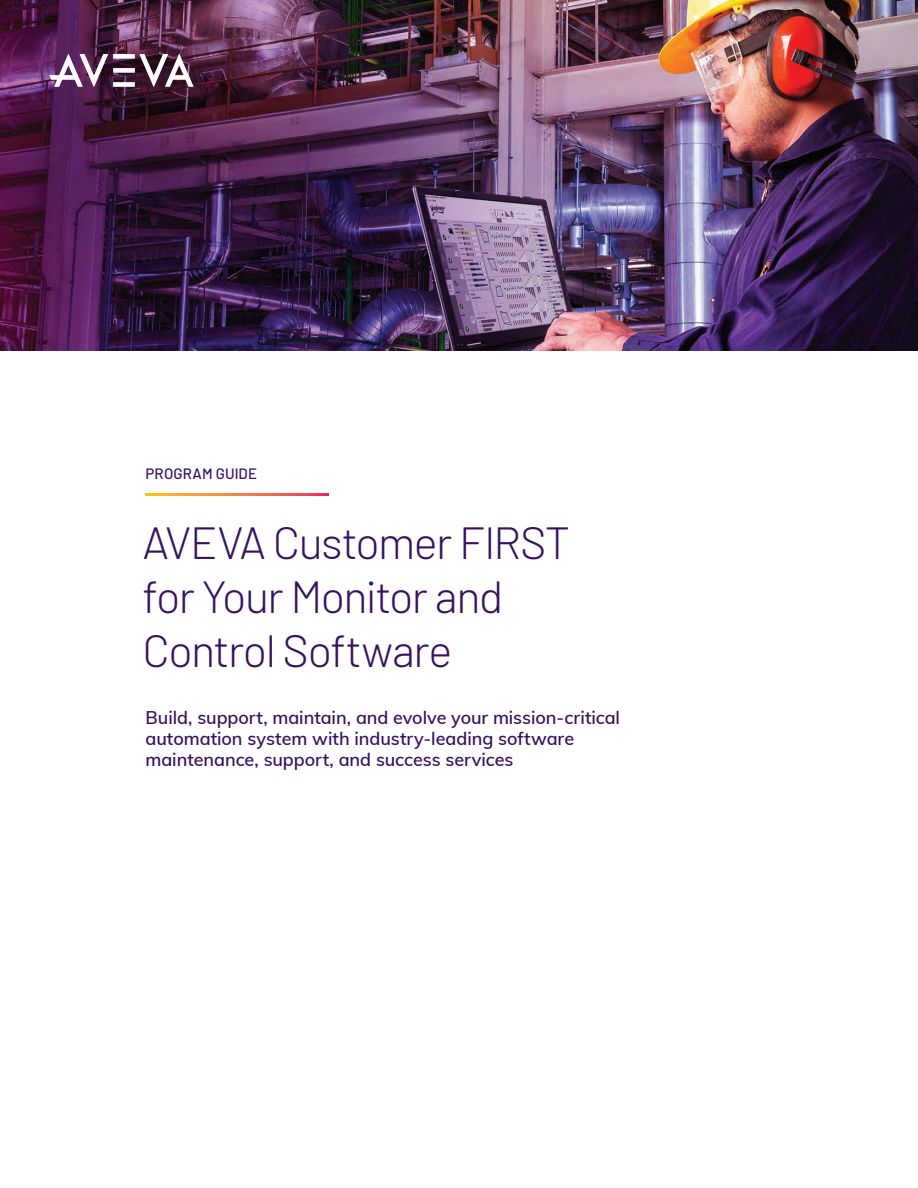
<style>
.page{position:relative;width:918px;height:1188px;background:#fff}
.page>*{position:absolute;margin:0;border:0;box-sizing:border-box;transform-origin:0 0}
.H1_Doc_Title{font:300 45px/54px "Barlow";letter-spacing:-.035em;color:#371260}
.S1_Subheadlines{font:600 18px/21px "Muli";letter-spacing:-.005em;color:#371260}
.t1{font:500 15px "Barlow";letter-spacing:.01em;color:#371260}
</style>
<div class="page">
<img style="left:0;top:0;width:918px;height:351px">
<div style="left:113px;top:82px;width:22px;height:5px;background:#fff"></div>
<div style="left:113px;top:68px;width:22px;height:5px;background:#fff"></div>
<div style="left:113px;top:54px;width:22px;height:5px;background:#fff"></div>
<svg style="left:49px;top:54px;width:59px;height:33px"></svg>
<svg style="left:139px;top:54px;width:55px;height:33px"></svg>
<svg style="left:146px;top:494px;width:182px;height:1px"></svg>
<p class="t1" style="left:146px;top:464px;width:113px">PROGRAM GUIDE</p>
<p class="H1_Doc_Title" style="left:142px;top:515px;width:429px">AVEVA Customer FIRST for Your Monitor and<br>Control Software</p>
<p class="S1_Subheadlines" style="left:146px;top:706px;width:476px">Build, support, maintain, and evolve your mission-critical automation system with industry-leading software maintenance, support, and success services</p>
</div>
